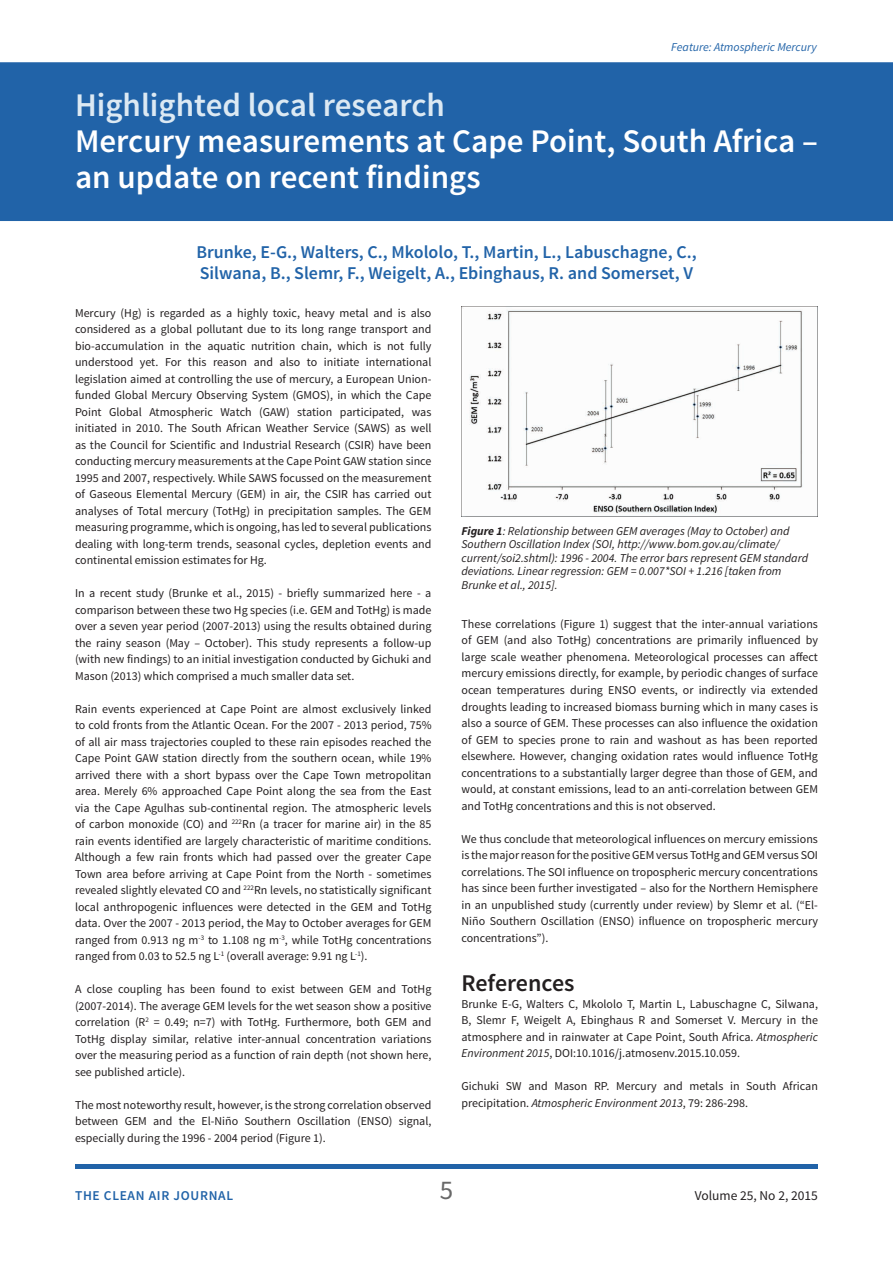
<style>
.page{position:relative;width:893px;height:1263px;background:#fff}
.page>*{position:absolute;margin:0;border:0;box-sizing:border-box;transform-origin:0 0}
.t1{font:600 33px/36px "Source Sans Pro";color:#fff}
.t2{font:600 33px "Source Sans Pro";color:#dce9f3}
.t3{font:27px "Source Sans Pro";color:#686868}
.t4{font:600 24px "Source Sans Pro";letter-spacing:-.005em;color:#231f20}
.t5{font:600 18px/21px "Source Sans Pro";color:#2163a8}
.t6{font:600 13.5px "Source Sans Pro";letter-spacing:.05em;color:#2163a8}
.t7{font:13.5px "Source Sans Pro";color:#231f20}
.t8{font:12px/16.5px "Source Sans Pro";color:#231f20;text-align:justify}
.t9{font:italic 12px/13.5px "Source Sans Pro";color:#231f20}
.t10{font:italic 12px "Source Sans Pro";color:#2163a8}
.s1{font-weight:700}
.s2{font-style:italic}
</style>
<div class="page">
<div style="left:75px;top:1164px;width:743px;height:5px;background:#2163a8"></div>
<div style="left:0;top:63px;width:892px;height:157px;background:#2163a8"></div>
<div style="left:0;top:62px;width:893px;height:159px;border:2px solid #2163a8"></div>
<img style="left:461px;top:307px;width:357px;height:210px">
<p class="t10" style="left:671px;top:39px;width:147px">Feature: Atmospheric Mercury</p>
<h1 class="t2" style="left:75px;top:85px;width:371px">Highlighted local research</h1>
<h1 class="t1" style="left:75px;top:124px;width:744px">Mercury measurements at Cape Point, South Africa – an update on recent findings</h1>
<h3 class="t5" style="left:196px;top:242px;width:502px">Brunke, E-G., Walters, C., Mkololo, T., Martin, L., Labuschagne, C.,<br>Silwana, B., Slemr, F., Weigelt, A., Ebinghaus, R. and Somerset, V</h3>
<p class="t8" style="left:75px;top:305px;width:358px">Mercury (Hg) is regarded as a highly toxic, heavy metal and is also considered as a global pollutant due to its long range transport and bio-accumulation in the aquatic nutrition chain, which is not fully understood yet. For this reason and also to initiate international legislation aimed at controlling the use of mercury, a European Union&shy;funded Global Mercury Observing System (GMOS), in which the Cape Point Global Atmospheric Watch (GAW) station participated, was initiated in 2010. The South African Weather Service (SAWS) as well as the Council for Scientific and Industrial Research (CSIR) have been conducting mercury measurements at the Cape Point GAW station since 1995 and 2007, respectively. While SAWS focussed on the measurement of Gaseous Elemental Mercury (GEM) in air, the CSIR has carried out analyses of Total mercury (TotHg) in precipitation samples. The GEM measuring programme, which is ongoing, has led to several publications dealing with long-term trends, seasonal cycles, depletion events and continental emission estimates for Hg.</p>
<p class="t8" style="left:75px;top:585px;width:358px">In a recent study (Brunke et al., 2015) - briefly summarized here - a comparison between these two Hg species (i.e. GEM and TotHg) is made over a seven year period (2007-2013) using the results obtained during the rainy season (May – October). This study represents a follow-up (with new findings) to an initial investigation conducted by Gichuki and Mason (2013) which comprised a much smaller data set.</p>
<p class="t8" style="left:75px;top:701px;width:358px">Rain events experienced at Cape Point are almost exclusively linked to cold fronts from the Atlantic Ocean. For the 2007 - 2013 period, 75% of all air mass trajectories coupled to these rain episodes reached the Cape Point GAW station directly from the southern ocean, while 19% arrived there with a short bypass over the Cape Town metropolitan area. Merely 6% approached Cape Point along the sea from the East via the Cape Agulhas sub-continental region. The atmospheric levels of carbon monoxide (CO) and <sup>222</sup>Rn (a tracer for marine air) in the 85 rain events identified are largely characteristic of maritime conditions.<br>Although a few rain fronts which had passed over the greater Cape Town area before arriving at Cape Point from the North - sometimes revealed slightly elevated CO and <sup>222</sup>Rn levels, no statistically significant local anthropogenic influences were detected in the GEM and TotHg data. Over the 2007 - 2013 period, the May to October averages for GEM ranged from 0.913 ng m<sup>-3</sup> to 1.108 ng m<sup>-3</sup>, while TotHg concentrations ranged from 0.03 to 52.5 ng L<sup>-1</sup> (overall average: 9.91 ng L<sup>-1</sup>).</p>
<p class="t8" style="left:75px;top:981px;width:358px">A close coupling has been found to exist between GEM and TotHg (2007-2014). The average GEM levels for the wet season show a positive correlation (R<sup>2</sup> = 0.49; n=7) with TotHg. Furthermore, both GEM and TotHg display similar, relative inter-annual concentration variations over the measuring period as a function of rain depth (not shown here, see published article).</p>
<p class="t8" style="left:75px;top:1097px;width:358px">The most noteworthy result, however, is the strong correlation observed between GEM and the El-Niño Southern Oscillation (ENSO) signal, especially during the 1996 - 2004 period (Figure 1).</p>
<p class="t9" style="left:461px;top:524px;width:348px"><span class="s1">Figure 1</span>: Relationship between GEM averages (May to October) and Southern Oscillation Index (SOI, http://www.bom.gov.au/climate/ current/soi2.shtml): 1996 - 2004. The error bars represent GEM standard deviations. Linear regression: GEM = 0.007*SOI + 1.216 [taken from Brunke et al., 2015].</p>
<p class="t8" style="left:461px;top:616px;width:358px">These correlations (Figure 1) suggest that the inter-annual variations of GEM (and also TotHg) concentrations are primarily influenced by large scale weather phenomena. Meteorological processes can affect mercury emissions directly, for example, by periodic changes of surface ocean temperatures during ENSO events, or indirectly via extended droughts leading to increased biomass burning which in many cases is also a source of GEM. These processes can also influence the oxidation of GEM to species prone to rain and washout as has been reported elsewhere. However, changing oxidation rates would influence TotHg concentrations to a substantially larger degree than those of GEM, and would, at constant emissions, lead to an anti-correlation between GEM and TotHg concentrations and this is not observed.</p>
<p class="t8" style="left:461px;top:830px;width:358px">We thus conclude that meteorological influences on mercury emissions is the major reason for the positive GEM versus TotHg and GEM versus SOI correlations. The SOI influence on tropospheric mercury concentrations has since been further investigated – also for the Northern Hemisphere in an unpublished study (currently under review) by Slemr et al. (“El-Niño Southern Oscillation (ENSO) influence on tropospheric mercury concentrations”).</p>
<h3 class="t4" style="left:461px;top:968px;width:115px">References</h3>
<p class="t8" style="left:461px;top:995px;width:358px">Brunke E-G, Walters C, Mkololo T, Martin L, Labuschagne C, Silwana, B, Slemr F, Weigelt A, Ebinghaus R and Somerset V. Mercury in the atmosphere and in rainwater at Cape Point, South Africa. <span class="s2">Atmospheric Environment 2015</span>, DOI:10.1016/j.atmosenv.2015.10.059.</p>
<p class="t8" style="left:461px;top:1078px;width:358px">Gichuki SW and Mason RP. Mercury and metals in South African precipitation. <span class="s2">Atmospheric Environment 2013</span>, 79: 286-298.</p>
<p class="t6" style="left:75px;top:1187px;width:160px">THE CLEAN AIR JOURNAL</p>
<h2 class="t3" style="left:440px;top:1174px;width:15px">5</h2>
<p class="t7" style="left:695px;top:1187px;width:125px">Volume 25, No 2, 2015</p>
</div>
